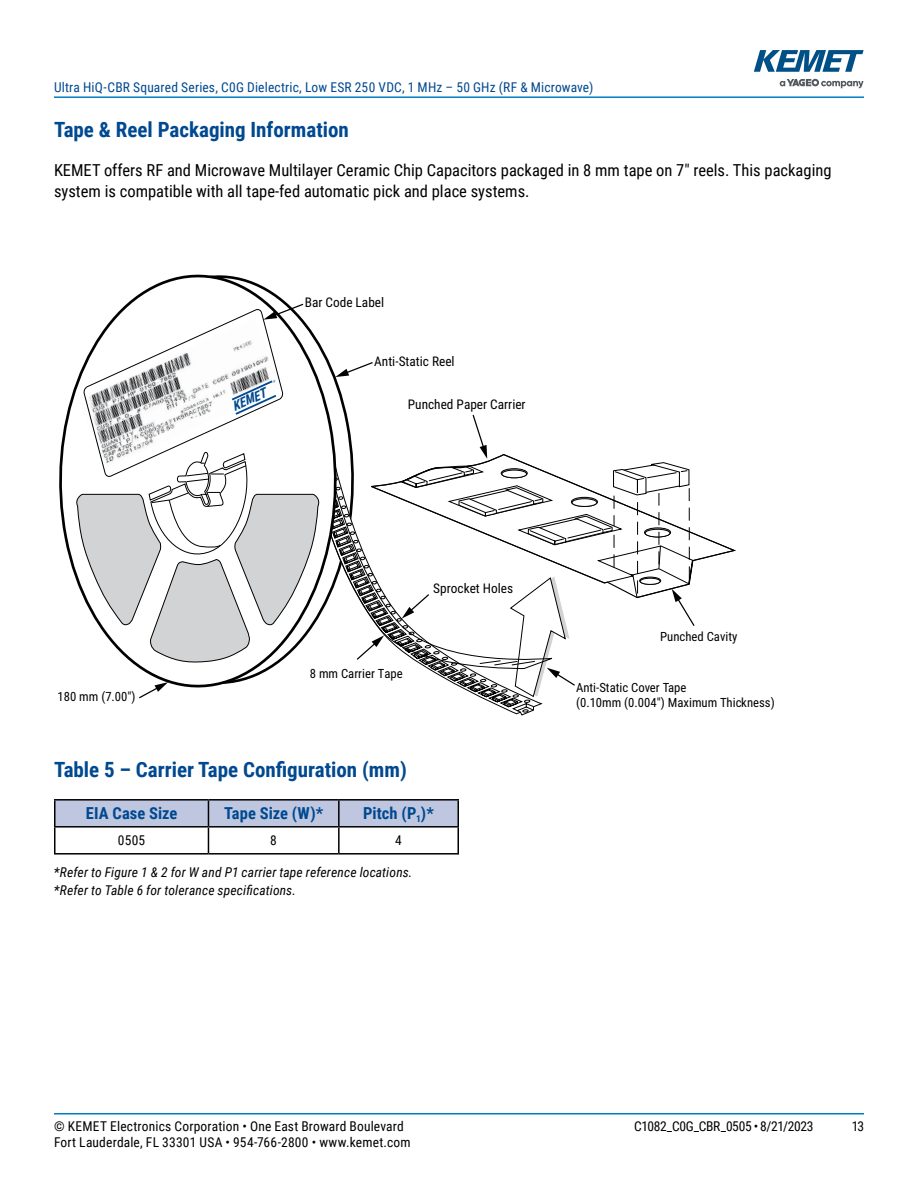
<style>
.page{position:relative;width:918px;height:1188px;background:#fff}
.page>*{position:absolute;margin:0;border:0;box-sizing:border-box;transform-origin:0 0}
.t1{font:700 21px "Roboto Condensed";color:#004990}
.t2{font:16.5px/21px "Roboto Condensed";color:#000}
.t3{font:700 16.5px "Roboto Condensed";color:#004990}
.t4{font:13.5px "Roboto Condensed";letter-spacing:.015em;color:#000}
.t5{font:italic 13.5px/18px "Roboto Condensed";letter-spacing:.01em;color:#000}
.t6{font:13.5px "Roboto Condensed";letter-spacing:.015em;color:#004990}
.t7{font:13.5px "Roboto Condensed";letter-spacing:-.025em;color:#000}
.t8{font:13.35px "Roboto Condensed";color:#000}
.t9{font:italic 700 13.35px "Roboto Condensed";color:#004990;scale:.96 1}
.t10{font:12.75px/15.3px "Roboto Condensed";color:#000}
</style>
<div class="page">
<hr style="left:54px;top:1113px;width:810px;height:2px;background:#007dc3">
<hr style="left:54px;top:96px;width:810px;height:2px;background:#007dc3">
<svg style="left:780px;top:79px;width:84px;height:9px"></svg>
<svg style="left:754px;top:50px;width:110px;height:22px"></svg>
<hr style="left:54px;top:799px;width:154px;height:2px;background:#000">
<hr style="left:54px;top:801px;width:2px;height:25px;background:#000">
<hr style="left:339px;top:799px;width:120px;height:2px;background:#000">
<hr style="left:54px;top:826px;width:154px;height:2px;background:#000">
<hr style="left:54px;top:828px;width:2px;height:25px;background:#000">
<hr style="left:54px;top:853px;width:154px;height:2px;background:#000">
<hr style="left:208px;top:853px;width:131px;height:2px;background:#000">
<hr style="left:339px;top:853px;width:120px;height:2px;background:#000">
<hr style="left:208px;top:799px;width:131px;height:2px;background:#000">
<svg style="left:55px;top:800px;width:404px;height:53px"></svg>
<hr style="left:338px;top:828px;width:2px;height:25px;background:#000">
<svg style="left:354px;top:362px;width:19px;height:9px"></svg>
<svg style="left:59px;top:274px;width:295px;height:425px"></svg>
<svg style="left:331px;top:413px;width:365px;height:299px"></svg>
<svg style="left:76px;top:303px;width:243px;height:360px"></svg>
<p class="t6" style="left:54px;top:78px;width:541px">Ultra HiQ-CBR Squared Series, C0G Dielectric, Low ESR 250 VDC, 1 MHz – 50 GHz (RF &amp; Microwave)</p>
<p class="t1" style="left:54px;top:115px;width:296px">Tape &amp; Reel Packaging Information</p>
<p class="t2" style="left:54px;top:159px;width:779px">KEMET offers RF and Microwave Multilayer Ceramic Chip Capacitors packaged in 8 mm tape on 7" reels. This packaging system is compatible with all tape-fed automatic pick and place systems.</p>
<p class="t9" style="left:229px;top:398px;width:39px;rotate:-24deg">KEMET</p>
<p class="t8" style="left:305px;top:293px;width:81px">Bar Code Label</p>
<p class="t8" style="left:374px;top:352px;width:82px">Anti-Static Reel</p>
<p class="t8" style="left:408px;top:395px;width:119px">Punched Paper Carrier</p>
<p class="t10" style="left:58px;top:689px;width:80px">180 mm (7.00")</p>
<p class="t10" style="left:310px;top:665px;width:94px">8 mm Carrier Tape</p>
<p class="t8" style="left:433px;top:579px;width:81px">Sprocket Holes</p>
<p class="t1" style="left:54px;top:755px;width:354px">Table 5 – Carrier Tape Configuration (mm)</p>
<p class="t3" style="left:86px;top:802px;width:93px">EIA Case Size</p>
<p class="t3" style="left:224px;top:802px;width:101px">Tape Size (W)*</p>
<p class="t3" style="left:363px;top:802px;width:72px">Pitch (P<sub>1</sub>)*</p>
<p class="t4" style="left:118px;top:831px;width:29px">0505</p>
<p class="t4" style="left:270px;top:831px;width:8px">8</p>
<p class="t4" style="left:395px;top:831px;width:8px">4</p>
<p class="t5" style="left:54px;top:862px;width:360px">*Refer to Figure 1 &amp; 2 for W and P1 carrier tape reference locations. *Refer to Table 6 for tolerance specifications.</p>
<p class="t10" style="left:660px;top:628px;width:79px">Punched Cavity</p>
<p class="t10" style="left:576px;top:679px;width:200px">Anti-Static Cover Tape<br>(0.10mm (0.004") Maximum Thickness)</p>
<p class="t4" style="left:54px;top:1116px;width:351px">© KEMET Electronics Corporation • One East Broward Boulevard</p>
<p class="t7" style="left:634px;top:1116px;width:181px">C1082_C0G_CBR_0505 • 8/21/2023</p>
<p class="t4" style="left:852px;top:1116px;width:14px">13</p>
<p class="t4" style="left:54px;top:1133px;width:358px">Fort Lauderdale, FL 33301 USA • 954-766-2800 • www.kemet.com</p>
</div>
